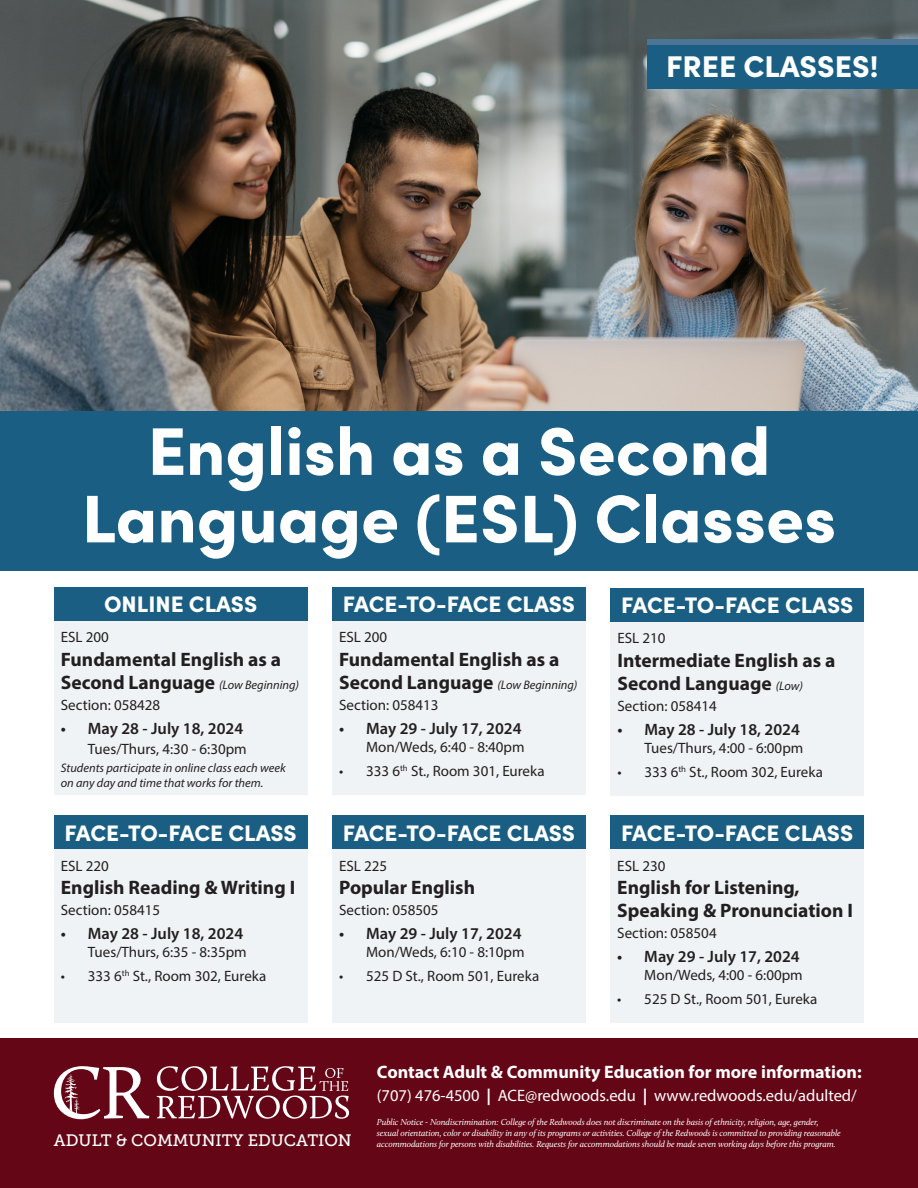
<style>
.page{position:relative;width:918px;height:1188px;background:#fff}
.page>*{position:absolute;margin:0;border:0;box-sizing:border-box;transform-origin:0 0}
.t1{font:900 67.5px/67.5px "Sofia Pro";color:#fff;text-align:center}
.t2{font:900 30px "Sofia Pro";color:#fff}
.t3{font:900 22.5px "Sofia Pro";color:#fff}
.t4{font:700 19.5px/23.4px "Myriad Pro";color:#231f20}
.t5{font:700 18px "Myriad Pro";color:#fff}
.t6{font:600 16.5px "Myriad Pro";color:#231f20}
.t7{font:16.5px "Myriad Pro";color:#fff}
.t8{font:16.5px "Museo Slab 500";color:#fff}
.t9{font:15px "Myriad Pro";color:#231f20}
.t10{font:italic 12.3px/14.9px "Myriad Pro";color:#231f20}
.t11{font:italic 9px/10.8px "Calluna";letter-spacing:-.01em;color:#fff}
.s1{font-weight:400;font-style:italic;font-size:12.3px}
.s2{font-weight:700}
</style>
<div class="page">
<img style="left:0;top:0;width:918px;height:411px">
<div style="left:0;top:411px;width:918px;height:160px;background:#1a5f83"></div>
<div style="left:648px;top:43px;width:270px;height:46px;background:#1a5f83"></div>
<div style="left:647px;top:39px;width:271px;height:6px;background:#4c7494"></div>
<div style="left:54px;top:587px;width:253px;height:208px;background:#eff3f6"></div>
<div style="left:54px;top:587px;width:253px;height:34px;background:#1a5f83"></div>
<div style="left:332px;top:588px;width:254px;height:207px;background:#eff3f6"></div>
<div style="left:332px;top:588px;width:254px;height:33px;background:#1a5f83"></div>
<div style="left:611px;top:588px;width:253px;height:207px;background:#eff3f6"></div>
<div style="left:611px;top:588px;width:253px;height:33px;background:#1a5f83"></div>
<div style="left:54px;top:816px;width:253px;height:207px;background:#eff3f6"></div>
<div style="left:54px;top:816px;width:253px;height:33px;background:#1a5f83"></div>
<div style="left:332px;top:816px;width:254px;height:207px;background:#eff3f6"></div>
<div style="left:332px;top:816px;width:254px;height:33px;background:#1a5f83"></div>
<div style="left:610px;top:816px;width:254px;height:207px;background:#eff3f6"></div>
<div style="left:610px;top:816px;width:254px;height:33px;background:#1a5f83"></div>
<div style="left:0;top:1038px;width:918px;height:150px;background:#640616"></div>
<svg style="left:54px;top:1066px;width:95px;height:53px"></svg>
<svg style="left:157px;top:1066px;width:192px;height:53px"></svg>
<p class="t2" style="left:666px;top:43px;width:214px">FREE CLASSES!</p>
<p class="t1" style="left:82px;top:411px;width:756px">English as a Second<br>Language (ESL) Classes</p>
<p class="t3" style="left:104px;top:587px;width:155px">ONLINE CLASS</p>
<p class="t9" style="left:61px;top:628px;width:50px">ESL 200</p>
<p class="t4" style="left:61px;top:647px;width:240px">Fundamental English as a<br>Second Language <span class="s1">(Low Beginning)</span></p>
<p class="t9" style="left:61px;top:696px;width:101px">Section: 058428</p>
<p class="t6" style="left:61px;top:718px;width:184px">• May 28 - July 18, 2024</p>
<p class="t9" style="left:88px;top:740px;width:160px">Tues/Thurs, 4:30 - 6:30pm</p>
<p class="t10" style="left:61px;top:760px;width:226px">Students participate in online class each week on any day and time that works for them.</p>
<p class="t3" style="left:65px;top:815px;width:234px">FACE-TO-FACE CLASS</p>
<p class="t9" style="left:61px;top:856px;width:50px">ESL 220</p>
<p class="t4" style="left:61px;top:875px;width:236px">English Reading &amp; Writing I</p>
<p class="t9" style="left:61px;top:901px;width:101px">Section: 058415</p>
<p class="t6" style="left:61px;top:923px;width:184px">• May 28 - July 18, 2024</p>
<p class="t9" style="left:88px;top:943px;width:160px">Tues/Thurs, 6:35 - 8:35pm</p>
<p class="t9" style="left:61px;top:967px;width:207px">• 333 6<sup>th</sup> St., Room 302, Eureka</p>
<p class="t3" style="left:343px;top:587px;width:234px">FACE-TO-FACE CLASS</p>
<p class="t9" style="left:339px;top:628px;width:50px">ESL 200</p>
<p class="t4" style="left:339px;top:647px;width:240px">Fundamental English as a<br>Second Language <span class="s1">(Low Beginning)</span></p>
<p class="t9" style="left:339px;top:696px;width:101px">Section: 058413</p>
<p class="t6" style="left:339px;top:718px;width:184px">• May 29 - July 17, 2024</p>
<p class="t9" style="left:366px;top:738px;width:160px">Mon/Weds, 6:40 - 8:40pm</p>
<p class="t9" style="left:339px;top:762px;width:207px">• 333 6<sup>th</sup> St., Room 301, Eureka</p>
<p class="t3" style="left:343px;top:815px;width:234px">FACE-TO-FACE CLASS</p>
<p class="t9" style="left:339px;top:856px;width:50px">ESL 225</p>
<p class="t4" style="left:339px;top:875px;width:137px">Popular English</p>
<p class="t9" style="left:339px;top:901px;width:101px">Section: 058505</p>
<p class="t6" style="left:339px;top:923px;width:184px">• May 29 - July 17, 2024</p>
<p class="t9" style="left:366px;top:943px;width:160px">Mon/Weds, 6:10 - 8:10pm</p>
<p class="t9" style="left:339px;top:967px;width:202px">• 525 D St., Room 501, Eureka</p>
<p class="t3" style="left:621px;top:588px;width:234px">FACE-TO-FACE CLASS</p>
<p class="t9" style="left:617px;top:629px;width:50px">ESL 210</p>
<p class="t4" style="left:617px;top:648px;width:219px">Intermediate English as a<br>Second Language <span class="s1">(Low)</span></p>
<p class="t9" style="left:617px;top:697px;width:101px">Section: 058414</p>
<p class="t6" style="left:617px;top:719px;width:184px">• May 28 - July 18, 2024</p>
<p class="t9" style="left:644px;top:739px;width:160px">Tues/Thurs, 4:00 - 6:00pm</p>
<p class="t9" style="left:617px;top:763px;width:207px">• 333 6<sup>th</sup> St., Room 302, Eureka</p>
<p class="t3" style="left:621px;top:815px;width:234px">FACE-TO-FACE CLASS</p>
<p class="t9" style="left:617px;top:856px;width:50px">ESL 230</p>
<p class="t4" style="left:617px;top:875px;width:237px">English for Listening,<br>Speaking &amp; Pronunciation I</p>
<p class="t9" style="left:617px;top:924px;width:101px">Section: 058504</p>
<p class="t6" style="left:617px;top:946px;width:184px">• May 29 - July 17, 2024</p>
<p class="t9" style="left:644px;top:966px;width:160px">Mon/Weds, 4:00 - 6:00pm</p>
<p class="t9" style="left:617px;top:990px;width:202px">• 525 D St., Room 501, Eureka</p>
<p class="t5" style="left:377px;top:1061px;width:486px">Contact Adult &amp; Community Education for more information:</p>
<p class="t7" style="left:377px;top:1085px;width:481px">(707) 476-4500 <span class="s2">|</span> ACE@redwoods.edu <span class="s2">|</span> www.redwoods.edu/adulted/</p>
<p class="t8" style="left:54px;top:1131px;width:299px">ADULT &amp; COMMUNITY EDUCATION</p>
<p class="t11" style="left:377px;top:1117px;width:465px">Public Notice - Nondiscrimination: College of the Redwoods does not discriminate on the basis of ethnicity, religion, age, gender, sexual orientation, color or disability in any of its programs or activities. College of the Redwoods is committed to providing reasonable accommodations for persons with disabilities. Requests for accommodations should be made seven working days before this program.</p>
</div>
